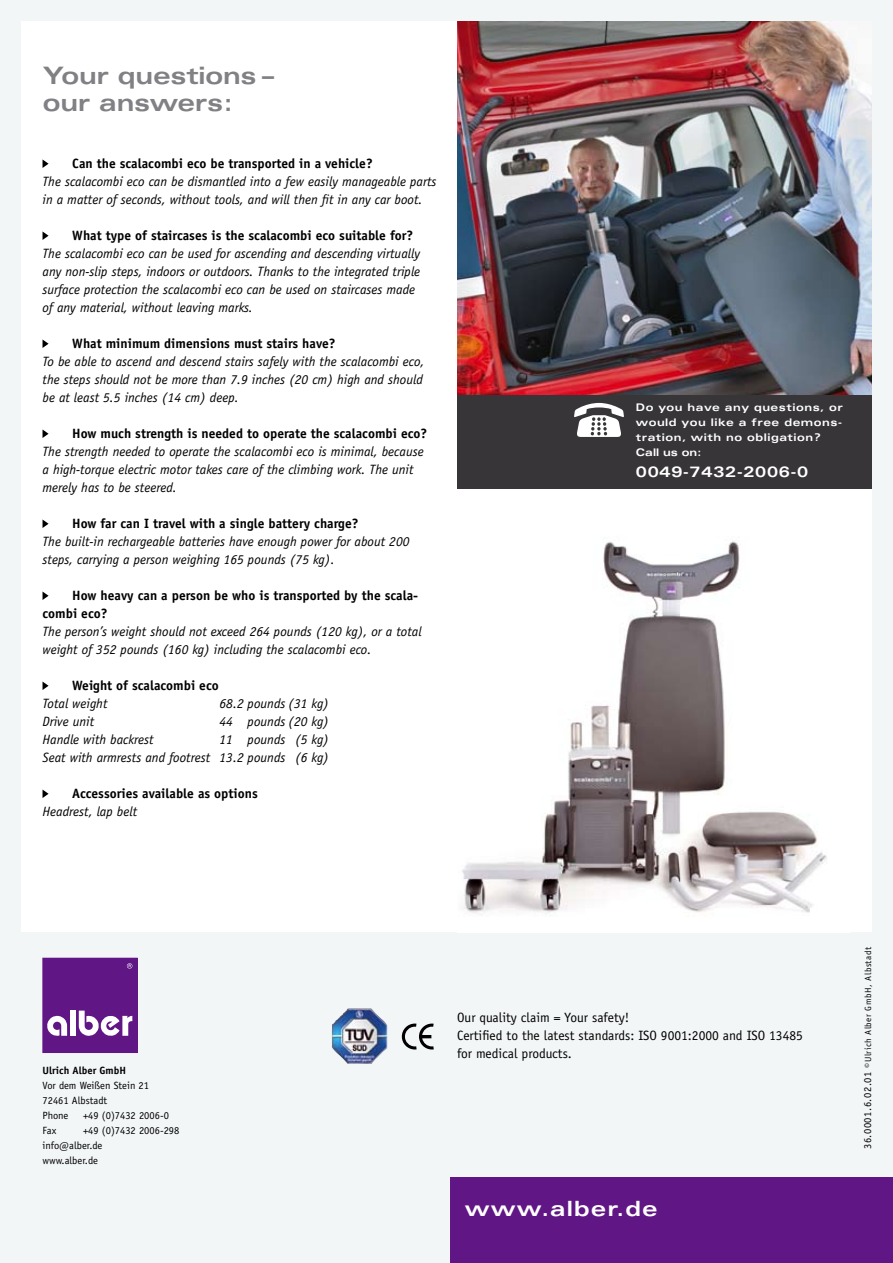
<style>
.page{position:relative;width:893px;height:1263px;background:#f3f6f7}
.page>*{position:absolute;margin:0;border:0;box-sizing:border-box;transform-origin:0 0}
.t1{font:700 expanded 24px/27px "Univers";letter-spacing:-.01em;color:#818084}
.t2{font:700 expanded 21px "Univers";letter-spacing:.05em;color:#fff}
.t3{font:700 expanded 15px "Univers";letter-spacing:.05em;color:#fff}
.t4{font:italic 13.5px/18px "Officina Sans";color:#000}
.t5{font:700 13.5px/18px "Officina Sans";color:#000}
.t6{font:13.5px/18px "Officina Sans";color:#000}
.t7{font:10.5px/15px "Officina Sans";color:#000}
.t8{font:700 expanded 10.5px/15px "Univers";letter-spacing:.05em;color:#fff}
.t9{font:700 10.5px "Officina Sans";color:#000}
.t10{font:9px "Officina Sans";letter-spacing:.05em;color:#000}
.s1{font-size:10.5px}
</style>
<div class="page">
<div style="left:451px;top:1178px;width:442px;height:85px;background:#611685"></div>
<div style="left:21px;top:21px;width:851px;height:910px;background:#fff"></div>
<div style="left:43px;top:958px;width:94px;height:94px;background:#611685"></div>
<div style="left:43px;top:958px;width:94px;height:95px;border:1px solid #611685"></div>
<svg style="left:47px;top:1016px;width:20px;height:20px"></svg>
<div style="left:70px;top:1010px;width:6px;height:26px;background:#fff"></div>
<svg style="left:79px;top:1010px;width:53px;height:26px"></svg>
<svg style="left:127px;top:963px;width:5px;height:6px"></svg>
<img style="left:457px;top:21px;width:415px;height:374px">
<svg style="left:402px;top:1023px;width:32px;height:26px"></svg>
<img style="left:332px;top:1009px;width:55px;height:55px">
<img style="left:457px;top:541px;width:393px;height:391px">
<div style="left:457px;top:395px;width:415px;height:94px;background:#373538"></div>
<svg style="left:574px;top:403px;width:50px;height:34px"></svg>
<svg style="left:43px;top:160px;width:6px;height:8px"></svg>
<svg style="left:43px;top:232px;width:6px;height:8px"></svg>
<svg style="left:43px;top:340px;width:6px;height:8px"></svg>
<svg style="left:43px;top:430px;width:6px;height:8px"></svg>
<svg style="left:43px;top:520px;width:6px;height:8px"></svg>
<svg style="left:43px;top:592px;width:6px;height:8px"></svg>
<svg style="left:43px;top:682px;width:6px;height:8px"></svg>
<svg style="left:43px;top:790px;width:6px;height:8px"></svg>
<h1 class="t1" style="left:43px;top:62px;width:233px">Your questions – our answers:</h1>
<p class="t5" style="left:72px;top:154px;width:302px">Can the scalacombi eco be transported in a vehicle?</p>
<p class="t4" style="left:43px;top:172px;width:395px">The scalacombi eco can be dismantled into a few easily manageable parts in a matter of seconds, without tools, and will then fit in any car boot.</p>
<p class="t5" style="left:72px;top:226px;width:342px">What type of staircases is the scalacombi eco suitable for?</p>
<p class="t4" style="left:43px;top:244px;width:379px">The scalacombi eco can be used for ascending and descending virtually any non-slip steps, indoors or outdoors. Thanks to the integrated triple surface protection the scalacombi eco can be used on staircases made of any material, without leaving marks.</p>
<p class="t5" style="left:72px;top:334px;width:265px">What minimum dimensions must stairs have?</p>
<p class="t4" style="left:43px;top:352px;width:383px">To be able to ascend and descend stairs safely with the scalacombi eco, the steps should not be more than 7.9 inches (20 cm) high and should be at least 5.5 inches (14 cm) deep.</p>
<p class="t5" style="left:72px;top:424px;width:357px">How much strength is needed to operate the scalacombi eco?</p>
<p class="t4" style="left:43px;top:442px;width:383px">The strength needed to operate the scalacombi eco is minimal, because a high-torque electric motor takes care of the climbing work. The unit merely has to be steered.</p>
<p class="t5" style="left:72px;top:514px;width:288px">How far can I travel with a single battery charge?</p>
<p class="t4" style="left:43px;top:532px;width:369px">The built-in rechargeable batteries have enough power for about 200 steps, carrying a person weighing 165 pounds (75 kg).</p>
<p class="t5" style="left:43px;top:586px;width:377px;text-indent:30px">How heavy can a person be who is transported by the scala&shy;combi eco?</p>
<p class="t4" style="left:43px;top:622px;width:381px">The person’s weight should not exceed 264 pounds (120 kg), or a total weight of 352 pounds (160 kg) including the scalacombi eco.</p>
<p class="t5" style="left:72px;top:676px;width:148px">Weight of scalacombi eco</p>
<p class="t4" style="left:43px;top:694px;width:66px">Total weight</p>
<p class="t4" style="left:220px;top:694px;width:111px">68.2 pounds (31 kg)</p>
<p class="t4" style="left:43px;top:712px;width:53px">Drive unit</p>
<p class="t4" style="left:220px;top:712px;width:111px">44 pounds (20 kg)</p>
<p class="t4" style="left:43px;top:730px;width:113px">Handle with backrest</p>
<p class="t4" style="left:43px;top:730px;width:288px;text-align:right">11 pounds (5 kg)<br>Seat with armrests and footrest 13.2 pounds (6 kg)</p>
<p class="t5" style="left:72px;top:784px;width:187px">Accessories available as options</p>
<p class="t4" style="left:43px;top:802px;width:96px">Headrest, lap belt</p>
<p class="t8" style="left:636px;top:399px;width:208px">Do you have any questions, or would you like a free demons&shy;tration, with no obligation?<br>Call us on:</p>
<p class="t3" style="left:636px;top:463px;width:174px">0049-7432-2006-0</p>
<p class="t9" style="left:43px;top:1064px;width:85px">Ulrich Alber GmbH</p>
<p class="t7" style="left:43px;top:1078px;width:108px">Vor dem Weißen Stein 21<br>72461 Albstadt<br>Phone</p>
<p class="t7" style="left:83px;top:1108px;width:87px">+49 (0)7432 2006-0</p>
<p class="t7" style="left:43px;top:1123px;width:138px;text-indent:40px">+49 (0)7432 2006-298 info@alber.de<br>www.alber.de</p>
<p class="t7" style="left:43px;top:1123px;width:15px">Fax</p>
<p class="t6" style="left:457px;top:1008px;width:347px">Our quality claim = Your safety!<br>Certified to the latest standards: ISO 9001:2000 and ISO 13485 for medical products.</p>
<h2 class="t2" style="left:465px;top:1197px;width:194px">www.alber.de</h2>
<p class="t10" style="left:863px;top:1149px;width:204px;rotate:-90deg"><span class="s1">36.0001.6.02.01</span> ©Ulrich Alber GmbH, Albstadt</p>
</div>
